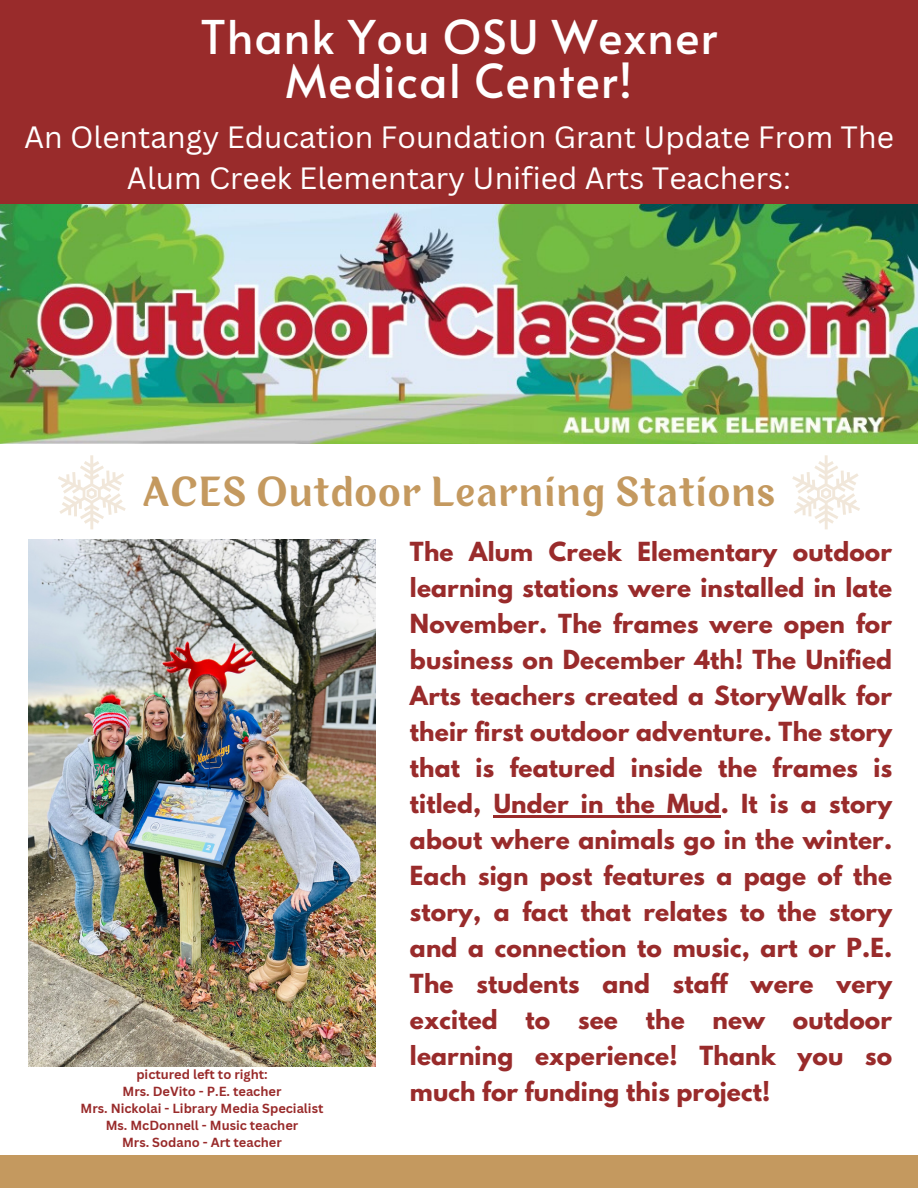
<style>
.page{position:relative;width:918px;height:1188px;background:#fff}
.page>*{position:absolute;margin:0;border:0;box-sizing:border-box;transform-origin:0 0}
.t1{font:46.5px "Alata";letter-spacing:.02em;color:#fff}
.t2{font:38.7px "Para";letter-spacing:.06em;color:#c4995f}
.t3{font:30px/41.7px "Canva Sans";color:#fff;text-align:center}
.t4{font:700 23.25px/36px "League Spartan";letter-spacing:.005em;color:#992b2b;text-align:justify}
.t5{font:700 12.9px "Canva Sans";color:#992b2b}
</style>
<div class="page">
<div style="left:0;top:0;width:918px;height:256px;background:#992b2b"></div>
<img style="left:0;top:204px;width:918px;height:240px">
<div style="left:0;top:1155px;width:918px;height:33px;background:#c4995f"></div>
<img style="left:28px;top:539px;width:348px;height:528px">
<svg style="left:58px;top:455px;width:68px;height:74px"></svg>
<hr style="left:494px;top:816px;width:227px;height:2px;background:#992b2b">
<svg style="left:792px;top:455px;width:68px;height:74px"></svg>
<p class="t1" style="left:200px;top:3px;width:519px">Thank You OSU Wexner</p>
<p class="t1" style="left:286px;top:47px;width:348px">Medical Center!</p>
<p class="t3" style="left:24px;top:115px;width:871px">An Olentangy Education Foundation Grant Update From The<br>Alum Creek Elementary Unified Arts Teachers:</p>
<p class="t2" style="left:143px;top:475px;width:633px">ACES Outdoor Learning Stations</p>
<p class="t4" style="left:410px;top:537px;width:484px">The Alum Creek Elementary outdoor learning stations were installed in late November. The frames were open for business on December 4th! The Unified Arts teachers created a StoryWalk for their first outdoor adventure. The story that is featured inside the frames is titled, Under in the Mud. It is a story about where animals go in the winter.<br>Each sign post features a page of the story, a fact that relates to the story and a connection to music, art or P.E.<br>The students and staff were very excited to see the new outdoor learning experience! Thank you so much for funding this project!</p>
<p class="t5" style="left:136px;top:1065px;width:133px">pictured left to right:</p>
<p class="t5" style="left:123px;top:1082px;width:160px">Mrs. DeVito - P.E. teacher</p>
<p class="t5" style="left:81px;top:1099px;width:244px">Mrs. Nickolai - Library Media Specialist</p>
<p class="t5" style="left:106px;top:1116px;width:194px">Ms. McDonnell - Music teacher</p>
<p class="t5" style="left:122px;top:1133px;width:161px">Mrs. Sodano - Art teacher</p>
</div>
